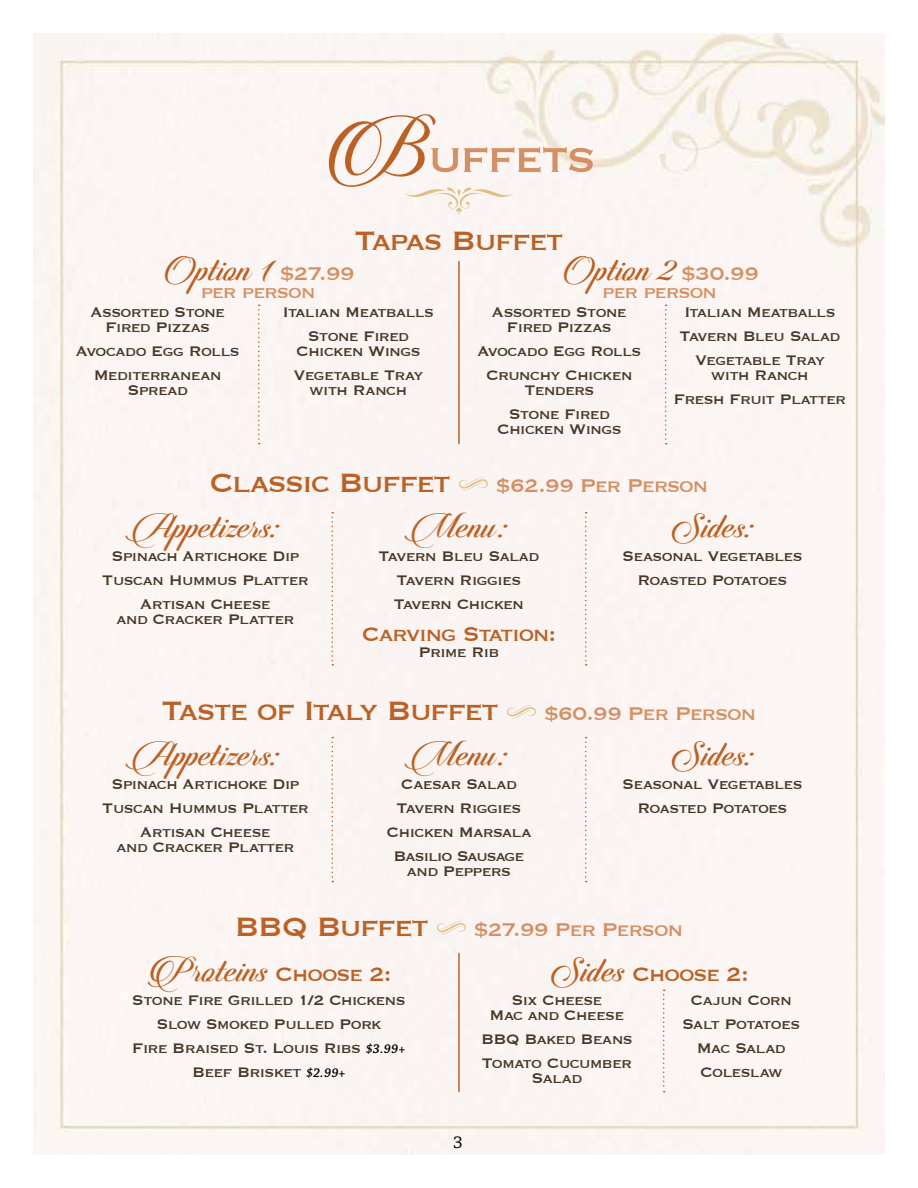
<style>
.page{position:relative;width:918px;height:1188px;background:#fff}
.page>*{position:absolute;margin:0;border:0;box-sizing:border-box;transform-origin:0 0}
.t1{font:54px "Copperplate";letter-spacing:-.055em;color:#d58f64}
.t2{font:40.5px "Candlescript Pro";color:#bb6125}
.t3{font:34.5px "Copperplate";letter-spacing:-.06em;color:#bb6125}
.t4{font:25.5px "Copperplate";letter-spacing:-.055em;color:#bb6125}
.t5{font:24px "Copperplate";letter-spacing:-.05em;color:#d58f64}
.t6{font:22.5px "Copperplate";letter-spacing:-.06em;color:#d58f64}
.t7{font:18px/24px "Copperplate";letter-spacing:-.045em;color:#483729;text-align:center}
.t8{font:18px "Chaparral Pro Capt";color:#000}
.s1{font-family:"Candlescript Pro";font-size:95.7px;color:#bb6125}
.s2{font-family:"Copperplate";font-size:24px;color:#d58f64}
.s3{font-family:"Copperplate";font-size:25.5px}
.s4{font-family:"Chaparral Pro";font-weight:600;font-style:italic;font-size:13.5px;color:#000}
.s5{font-family:"Candlescript Pro";font-size:40.5px}
</style>
<div class="page">
<div style="left:34px;top:34px;width:850px;height:1120px;background:#fbf6f3"></div>
<svg style="left:459px;top:477px;width:29px;height:14px"></svg>
<svg style="left:332px;top:512px;width:1px;height:154px"></svg>
<svg style="left:585px;top:512px;width:2px;height:154px"></svg>
<hr style="left:458px;top:262px;width:2px;height:182px;background:#bb6125">
<svg style="left:258px;top:305px;width:2px;height:139px"></svg>
<svg style="left:665px;top:305px;width:2px;height:139px"></svg>
<svg style="left:436px;top:921px;width:30px;height:13px"></svg>
<hr style="left:458px;top:954px;width:2px;height:138px;background:#bb6125">
<svg style="left:663px;top:990px;width:2px;height:102px"></svg>
<svg style="left:507px;top:705px;width:29px;height:13px"></svg>
<svg style="left:585px;top:737px;width:2px;height:145px"></svg>
<svg style="left:332px;top:737px;width:1px;height:145px"></svg>
<svg style="left:403px;top:184px;width:112px;height:30px"></svg>
<h1 class="t1" style="left:322px;top:122px;width:276px"><span class="s1">B</span>uffets</h1>
<h3 class="t3" style="left:354px;top:218px;width:211px">Tapas Buffet</h3>
<h2 class="t2" style="left:161px;top:242px;width:195px">Option 1 <span class="s2">$27.99</span></h2>
<p class="t6" style="left:201px;top:277px;width:116px">per person</p>
<p class="t7" style="left:90px;top:304px;width:136px;line-height:15px">Assorted Stone<br>Fired Pizzas</p>
<p class="t7" style="left:76px;top:338px;width:166px">Avocado Egg Rolls<br>Mediterranean</p>
<p class="t7" style="left:128px;top:377px;width:62px">Spread</p>
<p class="t7" style="left:283px;top:299px;width:153px">Italian Meatballs<br>Stone Fired</p>
<p class="t7" style="left:294px;top:338px;width:131px;text-align:left">Chicken Wings<br>Vegetable Tray</p>
<p class="t7" style="left:310px;top:377px;width:99px">with Ranch</p>
<h2 class="t2" style="left:561px;top:242px;width:200px">Option 2 <span class="s2">$30.99</span></h2>
<p class="t6" style="left:602px;top:277px;width:116px">per person</p>
<p class="t7" style="left:492px;top:304px;width:136px;line-height:15px">Assorted Stone<br>Fired Pizzas</p>
<p class="t7" style="left:477px;top:338px;width:166px">Avocado Egg Rolls<br>Crunchy Chicken</p>
<p class="t7" style="left:509px;top:377px;width:103px">Tenders<br>Stone Fired</p>
<p class="t7" style="left:497px;top:416px;width:126px">Chicken Wings</p>
<p class="t7" style="left:680px;top:299px;width:162px">Italian Meatballs<br>Tavern Bleu Salad<br>Vegetable Tray</p>
<p class="t7" style="left:674px;top:362px;width:174px">with Ranch<br>Fresh Fruit Platter</p>
<h3 class="t3" style="left:209px;top:460px;width:243px">Classic Buffet</h3>
<h3 class="t5" style="left:496px;top:470px;width:214px">$62.99 Per Person</h3>
<h2 class="t2" style="left:131px;top:499px;width:151px">Appetizers:</h2>
<p class="t7" style="left:102px;top:543px;width:208px">Spinach Artichoke Dip<br>Tuscan Hummus Platter<br>Artisan Cheese</p>
<p class="t7" style="left:117px;top:606px;width:179px">and Cracker Platter</p>
<h2 class="t2" style="left:410px;top:499px;width:100px">Menu:</h2>
<p class="t7" style="left:379px;top:543px;width:162px">Tavern Bleu Salad<br>Tavern Riggies<br>Tavern Chicken</p>
<h3 class="t4" style="left:362px;top:617px;width:196px">Carving Station:</h3>
<p class="t7" style="left:419px;top:639px;width:82px">Prime Rib</p>
<h2 class="t2" style="left:670px;top:499px;width:86px">Sides:</h2>
<p class="t7" style="left:622px;top:543px;width:182px">Seasonal Vegetables<br>Roasted Potatoes</p>
<h3 class="t3" style="left:161px;top:688px;width:339px">Taste of Italy Buffet</h3>
<h3 class="t5" style="left:544px;top:698px;width:214px">$60.99 Per Person</h3>
<h2 class="t2" style="left:131px;top:727px;width:151px">Appetizers:</h2>
<p class="t7" style="left:102px;top:771px;width:208px">Spinach Artichoke Dip<br>Tuscan Hummus Platter<br>Artisan Cheese</p>
<p class="t7" style="left:117px;top:834px;width:179px">and Cracker Platter</p>
<h2 class="t2" style="left:410px;top:727px;width:100px">Menu:</h2>
<p class="t7" style="left:387px;top:771px;width:146px">Caesar Salad<br>Tavern Riggies<br>Chicken Marsala<br>Basilio Sausage</p>
<p class="t7" style="left:407px;top:858px;width:106px">and Peppers</p>
<h2 class="t2" style="left:670px;top:727px;width:86px">Sides:</h2>
<p class="t7" style="left:622px;top:771px;width:182px">Seasonal Vegetables<br>Roasted Potatoes</p>
<h3 class="t3" style="left:235px;top:904px;width:196px">BBQ Buffet</h3>
<h3 class="t5" style="left:474px;top:913px;width:211px">$27.99 Per Person</h3>
<h2 class="t2" style="left:146px;top:943px;width:247px">Proteins <span class="s3">Choose 2:</span></h2>
<p class="t7" style="left:132px;top:987px;width:275px">Stone Fire Grilled 1/2 Chickens<br>Slow Smoked Pulled Pork<br>Fire Braised St. Louis Ribs <span class="s4">$3.99+<br></span>Beef Brisket <span class="s4">$2.99+</span></p>
<h3 class="t4" style="left:549px;top:957px;width:201px"><span class="s5">Sides</span> Choose 2:</h3>
<p class="t7" style="left:490px;top:991px;width:136px;line-height:15px">Six Cheese<br>Mac and Cheese</p>
<p class="t7" style="left:481px;top:1026px;width:153px;text-align:left">BBQ Baked Beans<br>Tomato Cucumber</p>
<p class="t7" style="left:532px;top:1065px;width:52px">Salad</p>
<p class="t7" style="left:682px;top:987px;width:120px">Cajun Corn<br>Salt Potatoes<br>Mac Salad<br>Coleslaw</p>
<p class="t8" style="left:453px;top:1132px;width:11px">3</p>
</div>
